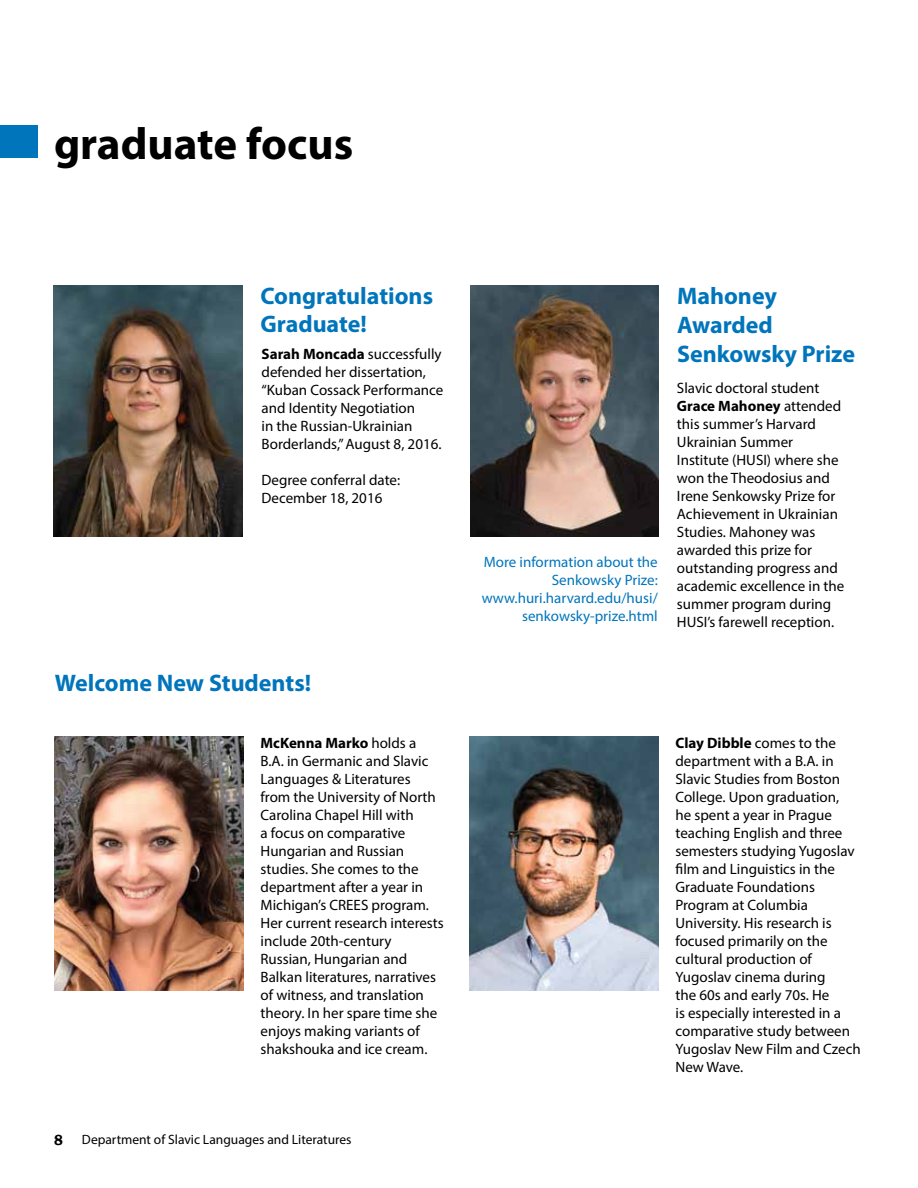
<style>
.page{position:relative;width:918px;height:1188px;background:#fff}
.page>*{position:absolute;margin:0;border:0;box-sizing:border-box;transform-origin:0 0}
.t1{font:700 45px "Myriad Pro";color:#000}
.t2{font:700 24px/28.8px "Myriad Pro";color:#0075bc}
.t3{font:15px/18px "Myriad Pro";color:#000}
.t4{font:15px/18px "Myriad Pro";color:#0075bc;text-align:right}
.t5{font:600 15px "Franklin Gothic";color:#000}
.t6{font:13.5px "Myriad Pro";color:#000}
.s1{font-weight:700}
</style>
<div class="page">
<div style="left:0;top:125px;width:38px;height:32px;background:#0075bc"></div>
<img style="left:53px;top:286px;width:189px;height:250px">
<img style="left:469px;top:737px;width:189px;height:253px">
<img style="left:470px;top:286px;width:188px;height:250px">
<img style="left:55px;top:737px;width:189px;height:253px">
<h1 class="t1" style="left:54px;top:114px;width:301px">graduate focus</h1>
<h2 class="t2" style="left:260px;top:280px;width:174px">Congratulations<br>Graduate!</h2>
<p class="t3" style="left:262px;top:344px;width:183px"><span class="s1">Sarah Moncada</span> successfully defended her dissertation, “Kuban Cossack Performance and Identity Negotiation<br>in the Russian-Ukrainian<br>Borderlands,” August 8, 2016.</p>
<p class="t3" style="left:262px;top:470px;width:140px">Degree conferral date:<br>December 18, 2016</p>
<h2 class="t2" style="left:55px;top:668px;width:258px">Welcome New Students!</h2>
<p class="t3" style="left:261px;top:734px;width:185px"><span class="s1">McKenna Marko</span> holds a<br>B.A. in Germanic and Slavic<br>Languages &amp; Literatures from the University of North<br>Carolina Chapel Hill with<br>a focus on comparative<br>Hungarian and Russian studies. She comes to the department after a year in<br>Michigan’s CREES program.<br>Her current research interests include 20th-century<br>Russian, Hungarian and<br>Balkan literatures, narratives of witness, and translation theory. In her spare time she enjoys making variants of shakshouka and ice cream.</p>
<p class="t5" style="left:54px;top:1130px;width:10px">8</p>
<p class="t6" style="left:82px;top:1131px;width:271px">Department of Slavic Languages and Literatures</p>
<p class="t4" style="left:482px;top:553px;width:178px">More information about the<br>Senkowsky Prize: www.huri.harvard.edu/husi/ senkowsky-prize.html</p>
<h2 class="t2" style="left:677px;top:281px;width:180px">Mahoney<br>Awarded<br>Senkowsky Prize</h2>
<p class="t3" style="left:677px;top:379px;width:169px">Slavic doctoral student<br><span class="s1">Grace Mahoney</span> attended this summer’s Harvard<br>Ukrainian Summer<br>Institute (HUSI) where she won the Theodosius and<br>Irene Senkowsky Prize for<br>Achievement in Ukrainian<br>Studies. Mahoney was awarded this prize for outstanding progress and academic excellence in the summer program during<br>HUSI’s farewell reception.</p>
<p class="t3" style="left:675px;top:734px;width:187px"><span class="s1">Clay Dibble</span> comes to the department with a B.A. in<br>Slavic Studies from Boston<br>College. Upon graduation,<br>he spent a year in Prague teaching English and three semesters studying Yugoslav film and Linguistics in the<br>Graduate Foundations<br>Program at Columbia<br>University. His research is focused primarily on the cultural production of<br>Yugoslav cinema during<br>the 60s and early 70s. He<br>is especially interested in a comparative study between<br>Yugoslav New Film and Czech<br>New Wave.</p>
</div>
